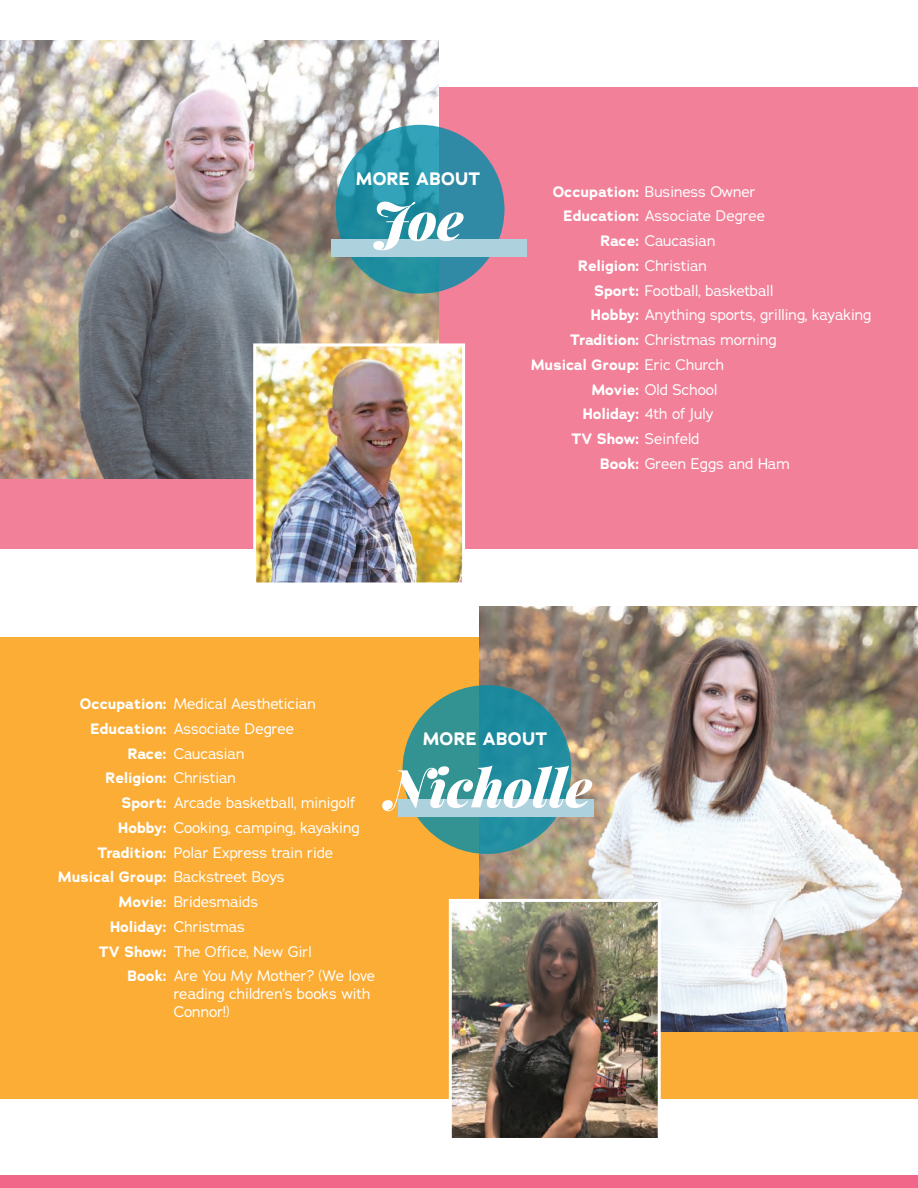
<style>
.page{position:relative;width:918px;height:1188px;background:#fff}
.page>*{position:absolute;margin:0;border:0;box-sizing:border-box;transform-origin:0 0}
.t1{font:italic 900 52.5px "Playfair Display";color:#fff}
.t2{font:700 18px "Adrianna";letter-spacing:.015em;color:#fff}
.t3{font:15px/24.8px "Adrianna";color:#fff}
.t4{font:700 15px/24.8px "Adrianna";color:#fff;text-align:right}
.s1{font-weight:700}
.s2{font-weight:400}
</style>
<div class="page">
<div style="left:0;top:87px;width:918px;height:462px;background:#f28098"></div>
<div style="left:0;top:1175px;width:918px;height:13px;background:#f16789"></div>
<img style="left:0;top:41px;width:439px;height:438px">
<div style="left:0;top:638px;width:918px;height:461px;background:#fbad36"></div>
<img style="left:480px;top:606px;width:438px;height:425px">
<svg style="left:403px;top:685px;width:168px;height:169px;background:#288f99"></svg>
<div style="left:399px;top:799px;width:195px;height:18px;background:#aed1de"></div>
<img style="left:257px;top:347px;width:204px;height:234px">
<div style="left:253px;top:343px;width:212px;height:242px;border:3px solid #fff"></div>
<img style="left:453px;top:903px;width:204px;height:234px">
<div style="left:449px;top:899px;width:212px;height:242px;border:3px solid #fff"></div>
<svg style="left:336px;top:125px;width:169px;height:169px;background:#298fa6"></svg>
<div style="left:332px;top:239px;width:195px;height:18px;background:#aed1de"></div>
<p class="t2" style="left:356px;top:167px;width:126px">MORE ABOUT</p>
<h1 class="t1" style="left:372px;top:184px;width:92px">Joe</h1>
<p class="t3" style="left:553px;top:179px;width:205px"><span class="s1">Occupation:</span> Business Owner</p>
<p class="t3" style="left:563px;top:204px;width:203px"><span class="s1">Education:</span> Associate Degree</p>
<p class="t3" style="left:601px;top:228px;width:116px"><span class="s1">Race:</span> Caucasian</p>
<p class="t4" style="left:578px;top:253px;width:130px">Religion: <span class="s2">Christian</span></p>
<p class="t3" style="left:595px;top:278px;width:180px"><span class="s1">Sport:</span> Football, basketball</p>
<p class="t3" style="left:591px;top:303px;width:282px"><span class="s1">Hobby:</span> Anything sports, grilling, kayaking</p>
<p class="t3" style="left:570px;top:327px;width:208px"><span class="s1">Tradition:</span> Christmas morning</p>
<p class="t4" style="left:531px;top:352px;width:195px">Musical Group: <span class="s2">Eric Church</span></p>
<p class="t3" style="left:592px;top:377px;width:127px"><span class="s1">Movie:</span> Old School</p>
<p class="t3" style="left:583px;top:402px;width:133px"><span class="s1">Holiday:</span> 4th of July</p>
<p class="t3" style="left:572px;top:426px;width:129px"><span class="s1">TV Show:</span> Seinfeld</p>
<p class="t3" style="left:600px;top:451px;width:191px"><span class="s1">Book:</span> Green Eggs and Ham</p>
<p class="t4" style="left:58px;top:692px;width:110px">Occupation:<br>Education:<br>Race:<br>Religion:<br>Sport:<br>Hobby:<br>Tradition:<br>Musical Group:<br>Movie:<br>Holiday:<br>TV Show:<br>Book:</p>
<p class="t3" style="left:174px;top:691px;width:203px">Medical Aesthetician<br>Associate Degree<br>Caucasian<br>Christian<br>Arcade basketball, minigolf<br>Cooking, camping, kayaking<br>Polar Express train ride<br>Backstreet Boys<br>Bridesmaids<br>Christmas<br>The Office, New Girl<br>Are You My Mother? (We love</p>
<p class="t3" style="left:174px;top:985px;width:198px;line-height:18px">reading children’s books with<br>Connor!)</p>
<p class="t2" style="left:423px;top:727px;width:126px">MORE ABOUT</p>
<h1 class="t1" style="left:387px;top:751px;width:207px">Nicholle</h1>
</div>
